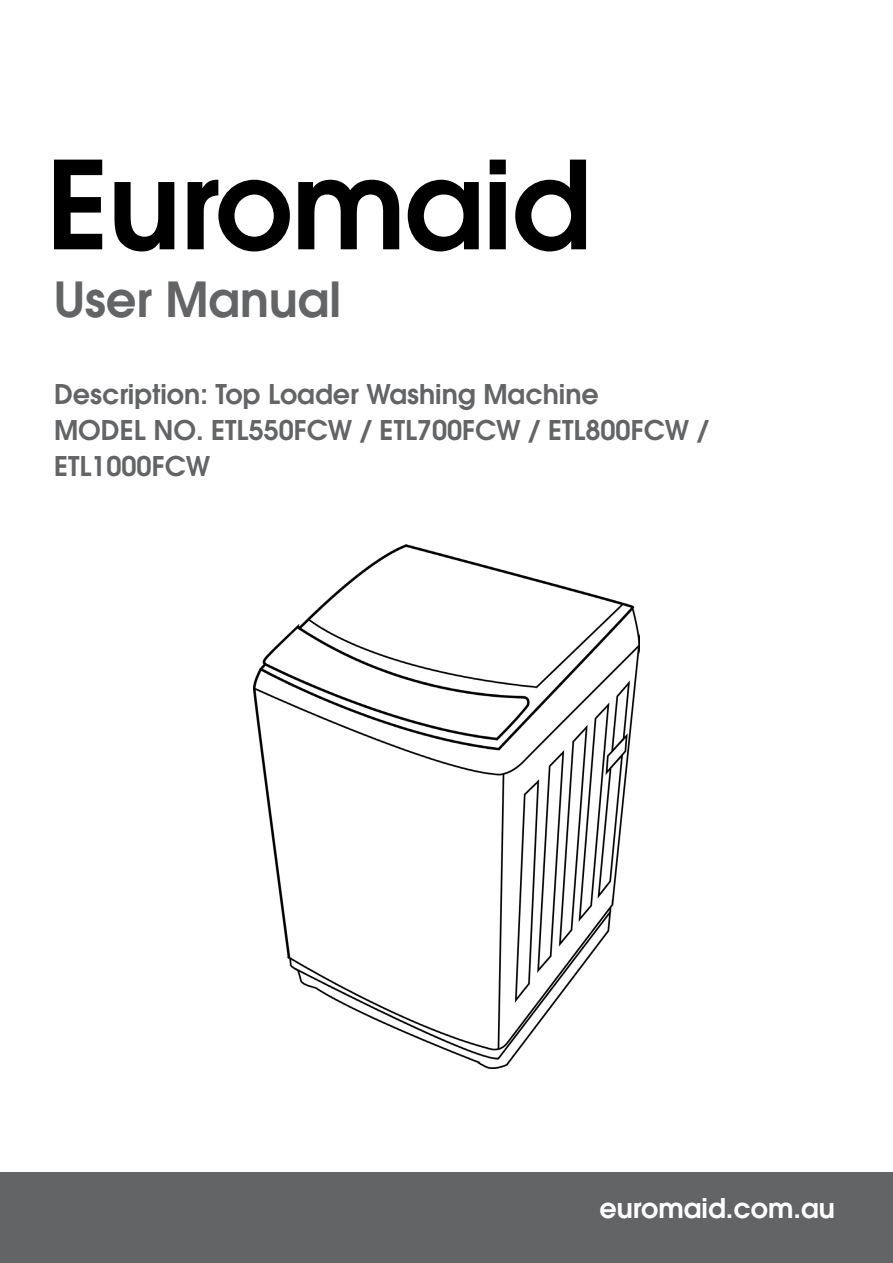
<style>
.page{position:relative;width:893px;height:1263px;background:#fff}
.page>*{position:absolute;margin:0;border:0;box-sizing:border-box;transform-origin:0 0}
.t1{font:600 48px "Avant Garde LT";color:#636466}
.t2{font:600 27px/36px "Avant Garde LT";color:#636466}
.t3{font:600 27px "Avant Garde LT";color:#fff}
</style>
<div class="page">
<svg style="left:54px;top:160px;width:532px;height:91px"></svg>
<div style="left:0;top:1172px;width:893px;height:91px;background:#636466"></div>
<img style="left:254px;top:544px;width:385px;height:525px">
<h1 class="t1" style="left:54px;top:268px;width:289px">User Manual</h1>
<p class="t2" style="left:54px;top:375px;width:657px">Description: Top Loader Washing Machine<br>MODEL NO. ETL550FCW / ETL700FCW / ETL800FCW /<br>ETL1000FCW</p>
<p class="t3" style="left:599px;top:1190px;width:237px">euromaid.com.au</p>
</div>
